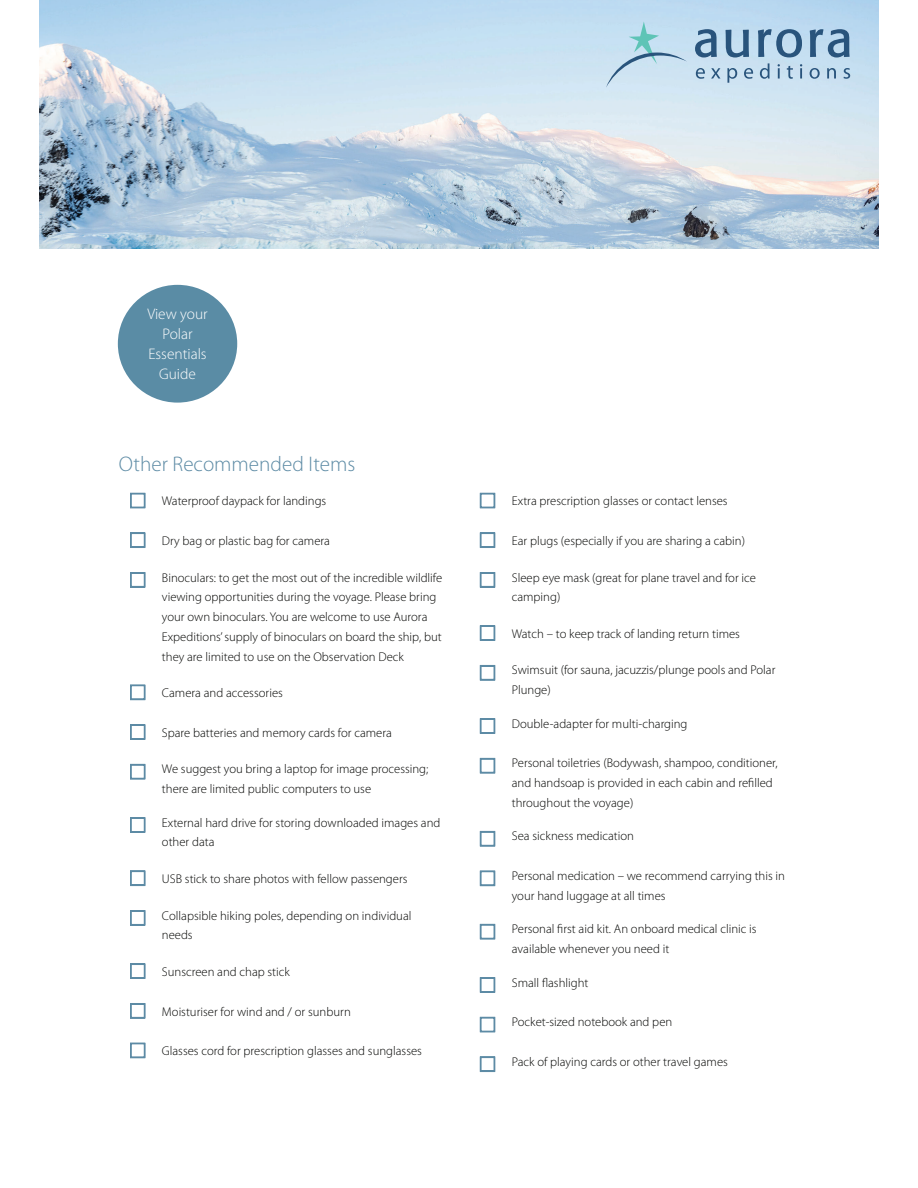
<style>
.page{position:relative;width:918px;height:1188px;background:#fff}
.page>*{position:absolute;margin:0;border:0;box-sizing:border-box;transform-origin:0 0}
.t1{font:300 21.15px "Myriad Pro";color:#5d8ba5}
.t2{font:300 15.3px/20px "Myriad Pro";color:#fff;text-align:center}
.t3{font:300 12.75px/19.8px "Myriad Pro";color:#040503}
</style>
<div class="page">
<img style="left:39px;top:0;width:840px;height:248px">
<svg style="left:130px;top:492px;width:16px;height:17px"></svg>
<svg style="left:130px;top:532px;width:16px;height:16px"></svg>
<svg style="left:130px;top:572px;width:16px;height:16px"></svg>
<svg style="left:130px;top:684px;width:16px;height:17px"></svg>
<svg style="left:130px;top:724px;width:16px;height:16px"></svg>
<svg style="left:130px;top:763px;width:16px;height:17px"></svg>
<svg style="left:130px;top:817px;width:16px;height:16px"></svg>
<svg style="left:130px;top:870px;width:16px;height:17px"></svg>
<svg style="left:130px;top:910px;width:16px;height:16px"></svg>
<svg style="left:130px;top:963px;width:16px;height:16px"></svg>
<svg style="left:130px;top:1003px;width:16px;height:16px"></svg>
<svg style="left:130px;top:1042px;width:16px;height:17px"></svg>
<svg style="left:479px;top:492px;width:17px;height:17px"></svg>
<svg style="left:479px;top:532px;width:17px;height:16px"></svg>
<svg style="left:479px;top:572px;width:17px;height:16px"></svg>
<svg style="left:479px;top:625px;width:17px;height:16px"></svg>
<svg style="left:479px;top:665px;width:17px;height:16px"></svg>
<svg style="left:479px;top:718px;width:17px;height:16px"></svg>
<svg style="left:479px;top:757px;width:17px;height:17px"></svg>
<svg style="left:479px;top:830px;width:17px;height:17px"></svg>
<svg style="left:479px;top:870px;width:17px;height:17px"></svg>
<svg style="left:479px;top:923px;width:17px;height:17px"></svg>
<svg style="left:479px;top:977px;width:17px;height:16px"></svg>
<svg style="left:479px;top:1016px;width:17px;height:17px"></svg>
<svg style="left:479px;top:1056px;width:17px;height:16px"></svg>
<div style="left:118px;top:285px;width:119px;height:118px;background:#5a8ca5;border-radius:50%"></div>
<svg style="left:695px;top:29px;width:22px;height:29px"></svg>
<svg style="left:726px;top:30px;width:23px;height:28px"></svg>
<svg style="left:758px;top:29px;width:44px;height:28px"></svg>
<svg style="left:810px;top:29px;width:40px;height:29px"></svg>
<svg style="left:696px;top:68px;width:9px;height:11px"></svg>
<svg style="left:711px;top:68px;width:9px;height:11px"></svg>
<svg style="left:727px;top:68px;width:10px;height:15px"></svg>
<svg style="left:744px;top:68px;width:9px;height:11px"></svg>
<svg style="left:760px;top:63px;width:10px;height:16px"></svg>
<svg style="left:778px;top:64px;width:2px;height:15px"></svg>
<svg style="left:787px;top:66px;width:6px;height:13px"></svg>
<svg style="left:800px;top:64px;width:2px;height:15px"></svg>
<svg style="left:810px;top:68px;width:10px;height:11px"></svg>
<svg style="left:827px;top:68px;width:9px;height:11px"></svg>
<svg style="left:843px;top:68px;width:7px;height:11px"></svg>
<svg style="left:606px;top:22px;width:81px;height:66px;background:#bddaea"></svg>
<p class="t2" style="left:147px;top:305px;width:62px">View your<br>Polar<br>Essentials<br>Guide</p>
<h1 class="t1" style="left:119px;top:452px;width:238px">Other Recommended Items</h1>
<p class="t3" style="left:162px;top:491px;width:166px">Waterproof daypack for landings</p>
<p class="t3" style="left:162px;top:531px;width:170px">Dry bag or plastic bag for camera</p>
<p class="t3" style="left:162px;top:568px;width:282px">Binoculars: to get the most out of the incredible wildlife viewing opportunities during the voyage. Please bring your own binoculars. You are welcome to use Aurora Expeditions’ supply of binoculars on board the ship, but they are limited to use on the Observation Deck</p>
<p class="t3" style="left:162px;top:683px;width:122px">Camera and accessories</p>
<p class="t3" style="left:162px;top:723px;width:231px">Spare batteries and memory cards for camera</p>
<p class="t3" style="left:162px;top:759px;width:268px">We suggest you bring a laptop for image processing; there are limited public computers to use</p>
<p class="t3" style="left:162px;top:813px;width:280px">External hard drive for storing downloaded images and other data</p>
<p class="t3" style="left:162px;top:869px;width:247px">USB stick to share photos with fellow passengers</p>
<p class="t3" style="left:162px;top:906px;width:251px">Collapsible hiking poles, depending on individual needs</p>
<p class="t3" style="left:162px;top:962px;width:130px">Sunscreen and chap stick</p>
<p class="t3" style="left:162px;top:1002px;width:190px">Moisturiser for wind and / or sunburn</p>
<p class="t3" style="left:162px;top:1041px;width:262px">Glasses cord for prescription glasses and sunglasses</p>
<p class="t3" style="left:512px;top:491px;width:217px">Extra prescription glasses or contact lenses</p>
<p class="t3" style="left:512px;top:531px;width:235px">Ear plugs (especially if you are sharing a cabin)</p>
<p class="t3" style="left:512px;top:568px;width:246px">Sleep eye mask (great for plane travel and for ice camping)</p>
<p class="t3" style="left:512px;top:624px;width:230px">Watch – to keep track of landing return times</p>
<p class="t3" style="left:512px;top:661px;width:265px">Swimsuit (for sauna, jacuzzis/plunge pools and Polar<br>Plunge)</p>
<p class="t3" style="left:512px;top:714px;width:177px">Double-adapter for multi-charging</p>
<p class="t3" style="left:512px;top:753px;width:267px">Personal toiletries (Bodywash, shampoo, conditioner, and handsoap is provided in each cabin and refilled throughout the voyage)</p>
<p class="t3" style="left:512px;top:827px;width:124px">Sea sickness medication</p>
<p class="t3" style="left:512px;top:866px;width:275px">Personal medication – we recommend carrying this in your hand luggage at all times</p>
<p class="t3" style="left:512px;top:919px;width:246px">Personal first aid kit. An onboard medical clinic is available whenever you need it</p>
<p class="t3" style="left:512px;top:973px;width:78px">Small flashlight</p>
<p class="t3" style="left:512px;top:1012px;width:162px">Pocket-sized notebook and pen</p>
<p class="t3" style="left:512px;top:1052px;width:218px">Pack of playing cards or other travel games</p>
</div>
